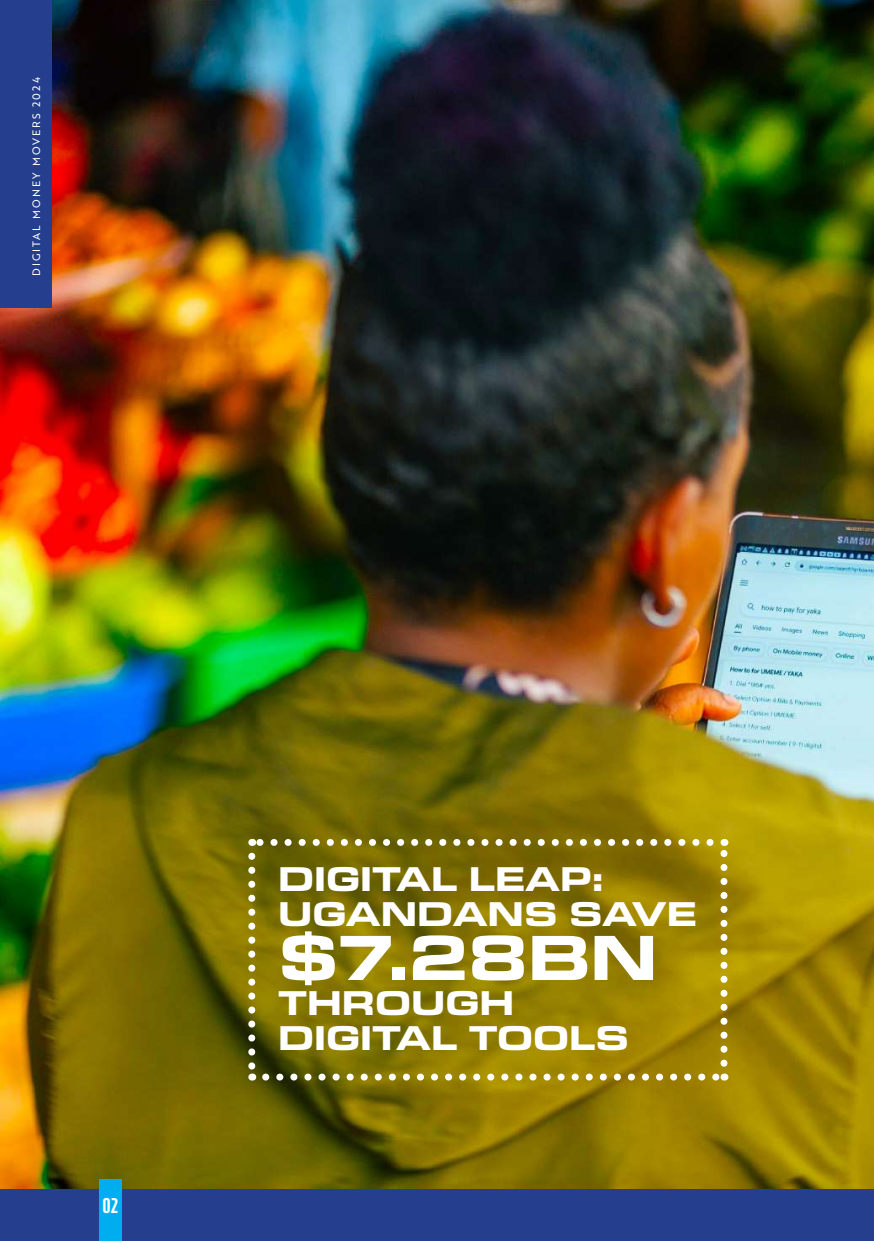
<style>
.page{position:relative;width:874px;height:1241px;background:#fff}
.page>*{position:absolute;margin:0;border:0;box-sizing:border-box;transform-origin:0 0}
.t1{font:700 expanded 64.75px "Eurostile Next LT Pro";color:#fff}
.t2{font:700 expanded 35px/35px "Eurostile Next LT Pro";color:#fff}
.t3{font:900 21px "XXII Neue Norm Rnd Cnd";color:#fff}
.t4{font:10.5px "Brother 1816";letter-spacing:.2em;color:#fff}
</style>
<div class="page">
<img style="left:0;top:0;width:873px;height:1188px">
<svg style="left:265px;top:1073px;width:451px;height:7px"></svg>
<svg style="left:248px;top:856px;width:7px;height:224px"></svg>
<svg style="left:720px;top:838px;width:7px;height:225px"></svg>
<svg style="left:252px;top:838px;width:457px;height:7px"></svg>
<div style="left:0;top:0;width:52px;height:307px;background:#253f8e"></div>
<div style="left:0;top:1189px;width:873px;height:51px;background:#253f8e"></div>
<div style="left:99px;top:1179px;width:22px;height:61px;background:#00aeef"></div>
<p class="t4" style="left:28px;top:276px;width:200px;rotate:-90deg">DIGITAL MONEY MOVERS 2024</p>
<p class="t3" style="left:103px;top:1192px;width:17px">02</p>
<p class="t2" style="left:278px;top:861px;width:420px">DIGITAL LEAP:<br>UGANDANS SAVE</p>
<h1 class="t1" style="left:278px;top:921px;width:381px">$7.28BN</h1>
<p class="t2" style="left:278px;top:985px;width:352px">THROUGH<br>DIGITAL TOOLS</p>
</div>
